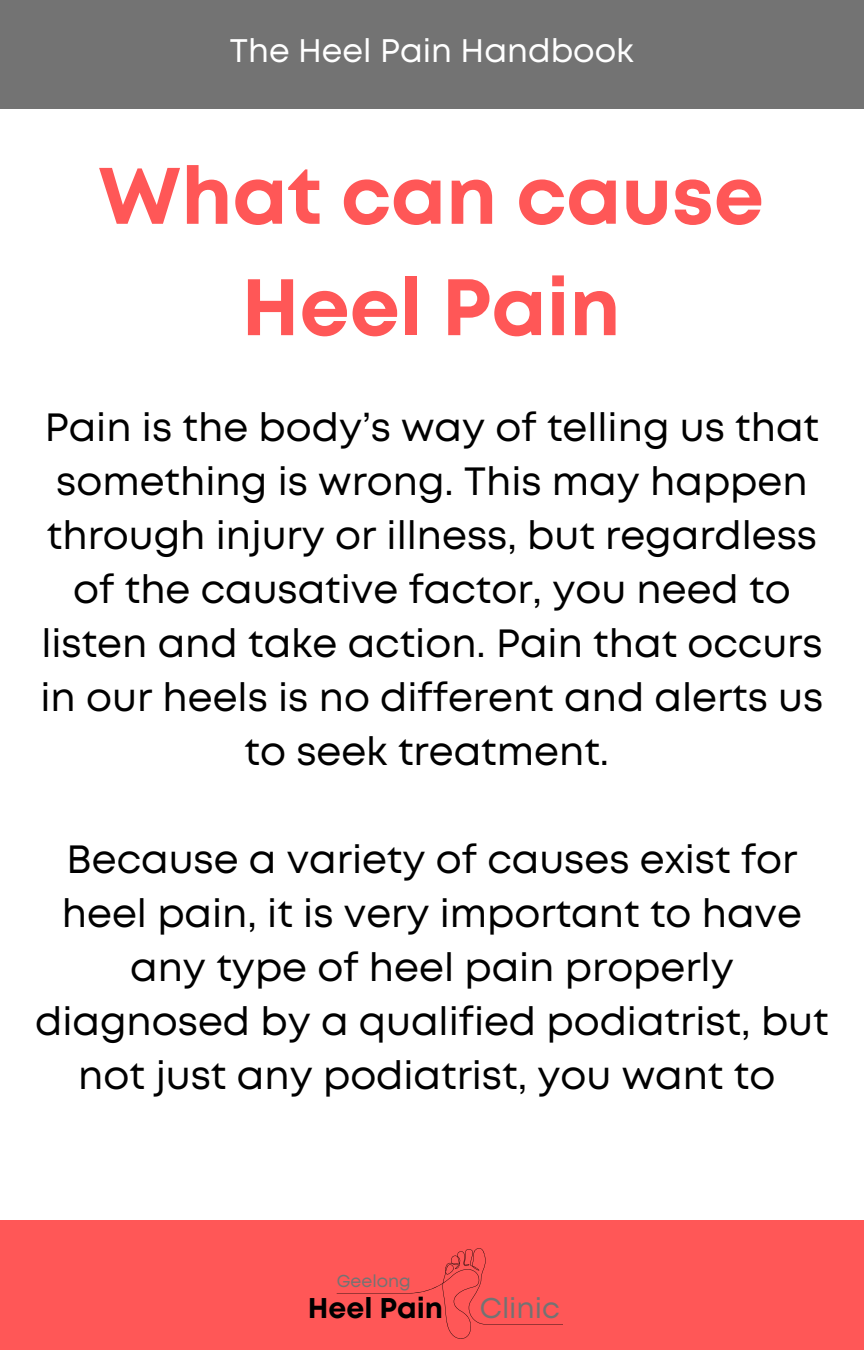
<style>
.page{position:relative;width:864px;height:1350px;background:#fff}
.page>*{position:absolute;margin:0;border:0;box-sizing:border-box;transform-origin:0 0}
.t1{font:700 79.88px/111.4px "Mont";color:#ff5757;text-align:center}
.t2{font:39.38px/54px "Mont";color:#000;text-align:center}
.t3{font:32.62px "Mont";color:#fff}
.t4{font:700 28.57px "Mont";color:#000}
.t5{font:28.57px "Mont";color:#737373}
.t6{font:17.32px "Mont";color:#737373}
</style>
<div class="page">
<div style="left:0;top:1220px;width:864px;height:130px;background:#ff5757"></div>
<svg style="left:336px;top:1248px;width:227px;height:91px"></svg>
<div style="left:0;top:0;width:864px;height:109px;background:#737373"></div>
<p class="t3" style="left:230px;top:38px;width:406px">The Heel Pain Handbook</p>
<p class="t1" style="left:98px;top:146px;width:667px">What can cause<br>Heel Pain</p>
<p class="t2" style="left:41px;top:404px;width:784px">Pain is the body’s way of telling us that something is wrong. This may happen through injury or illness, but regardless of the causative factor, you need to listen and take action. Pain that occurs in our heels is no different and alerts us to seek treatment.</p>
<p class="t2" style="left:35px;top:836px;width:795px">Because a variety of causes exist for heel pain, it is very important to have any type of heel pain properly diagnosed by a qualified podiatrist, but not just any podiatrist, you want to</p>
<p class="t6" style="left:337px;top:1275px;width:76px">Geelong</p>
<p class="t4" style="left:308px;top:1297px;width:137px">Heel Pain</p>
<p class="t5" style="left:480px;top:1297px;width:81px">Clinic</p>
</div>
